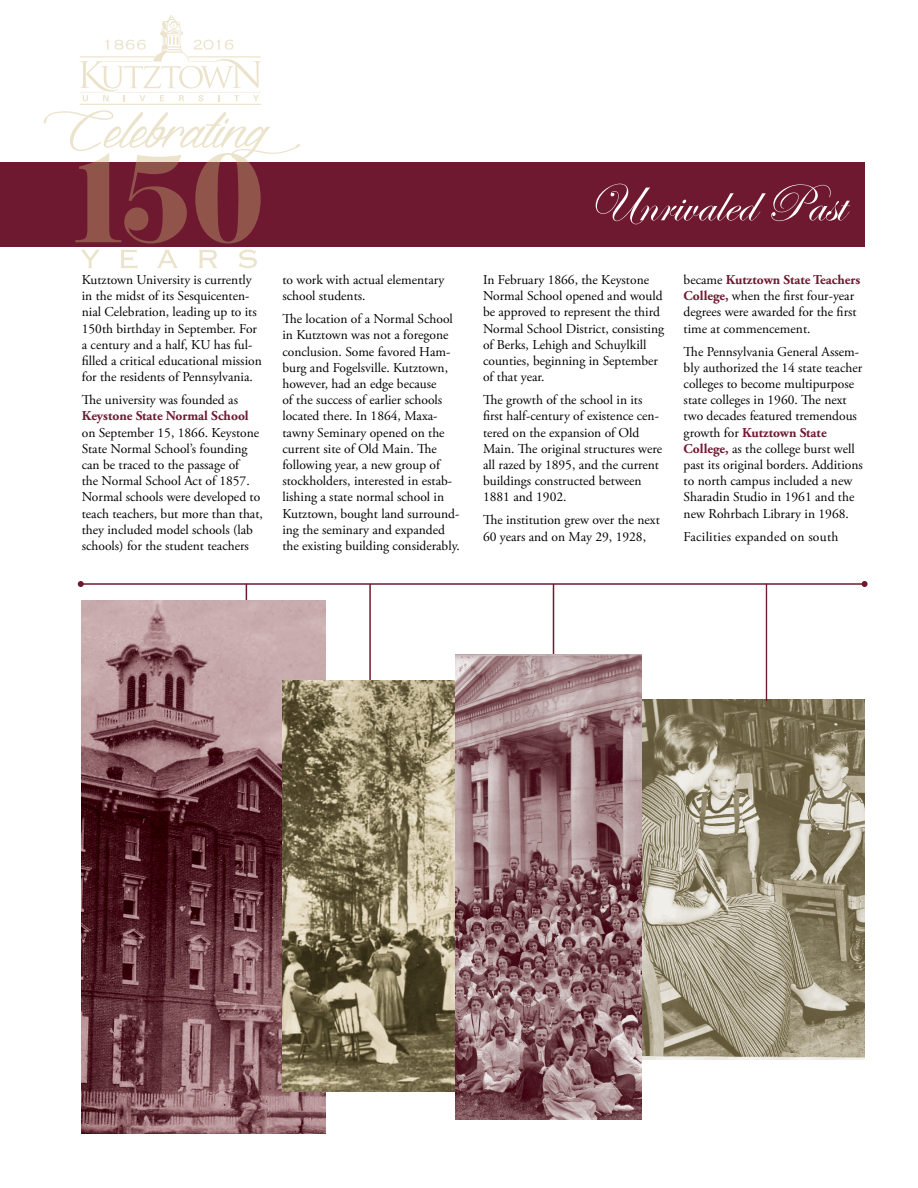
<style>
.page{position:relative;width:918px;height:1188px;background:#fff}
.page>*{position:absolute;margin:0;border:0;box-sizing:border-box;transform-origin:0 0}
.t1{font:54px "Edwardian Script ITC";color:#fff}
.t2{font:13.5px/16.2px "Adobe Garamond Pro";color:#000}
.t3{font:700 13.5px "Adobe Garamond Pro";color:#6f1931}
.t4{font:13.5px "Adobe Garamond Pro";letter-spacing:.02em;color:#000}
.s1{font-weight:700;color:#6f1931}
</style>
<div class="page">
<img style="left:642px;top:700px;width:223px;height:360px">
<svg style="left:246px;top:585px;width:1px;height:16px"></svg>
<hr style="left:369px;top:584px;width:2px;height:109px;background:#6f1931">
<hr style="left:766px;top:584px;width:1px;height:117px;background:#6f1931">
<hr style="left:553px;top:584px;width:1px;height:80px;background:#6f1931">
<hr style="left:81px;top:583px;width:784px;height:2px;background:#6f1931">
<svg style="left:78px;top:581px;width:6px;height:6px"></svg>
<svg style="left:862px;top:581px;width:6px;height:6px"></svg>
<img style="left:82px;top:601px;width:243px;height:533px">
<div style="left:0;top:162px;width:865px;height:85px;background:#6f1931"></div>
<svg style="left:44px;top:110px;width:256px;height:133px"></svg>
<hr style="left:80px;top:104px;width:181px;height:1px;background:#cbb677">
<svg style="left:81px;top:250px;width:19px;height:18px"></svg>
<svg style="left:120px;top:249px;width:17px;height:20px"></svg>
<svg style="left:157px;top:250px;width:21px;height:18px"></svg>
<svg style="left:199px;top:250px;width:19px;height:18px"></svg>
<svg style="left:239px;top:250px;width:18px;height:18px"></svg>
<svg style="left:80px;top:15px;width:181px;height:86px"></svg>
<img style="left:282px;top:681px;width:173px;height:410px">
<img style="left:455px;top:655px;width:187px;height:465px">
<p class="t2" style="left:82px;top:272px;width:182px">Kutztown University is currently in the midst of its Sesquicenten&shy;nial Celebration, leading up to its 150th birthday in September. For a century and a half, KU has ful&shy;filled a critical educational mission for the residents of Pennsylvania.</p>
<p class="t2" style="left:82px;top:392px;width:158px">The university was founded as</p>
<p class="t3" style="left:82px;top:408px;width:168px">Keystone State Normal School</p>
<p class="t2" style="left:82px;top:425px;width:183px">on September 15, 1866. Keystone<br>State Normal School’s founding can be traced to the passage of<br>the Normal School Act of 1857.<br>Normal schools were developed to teach teachers, but more than that, they included model schools (lab schools) for the student teachers</p>
<p class="t2" style="left:282px;top:272px;width:164px">to work with actual elementary school students.</p>
<p class="t2" style="left:282px;top:311px;width:179px">The location of a Normal School in Kutztown was not a foregone conclusion. Some favored Ham&shy;burg and Fogelsville. Kutztown, however, had an edge because<br>of the success of earlier schools located there. In 1864, Maxa&shy;tawny Seminary opened on the current site of Old Main. The following year, a new group of stockholders, interested in estab&shy;lishing a state normal school in<br>Kutztown, bought land surround&shy;ing the seminary and expanded the existing building considerably.</p>
<h1 class="t1" style="left:588px;top:174px;width:258px">Unrivaled Past</h1>
<p class="t2" style="left:483px;top:272px;width:183px">In February 1866, the Keystone<br>Normal School opened and would be approved to represent the third<br>Normal School District, consisting of Berks, Lehigh and Schuylkill counties, beginning in September of that year.</p>
<p class="t2" style="left:483px;top:392px;width:181px">The growth of the school in its first half-century of existence cen&shy;tered on the expansion of Old<br>Main. The original structures were all razed by 1895, and the current buildings constructed between<br>1881 and 1902.</p>
<p class="t2" style="left:483px;top:512px;width:178px">The institution grew over the next<br>60 years and on May 29, 1928,</p>
<p class="t2" style="left:684px;top:272px;width:178px">became <span class="s1">Kutztown State Teachers<br>College,</span> when the first four-year degrees were awarded for the first time at commencement.</p>
<p class="t2" style="left:684px;top:344px;width:181px">The Pennsylvania General Assem&shy;bly authorized the 14 state teacher colleges to become multipurpose state colleges in 1960. The next two decades featured tremendous growth for <span class="s1">Kutztown State<br>College,</span> as the college burst well past its original borders. Additions to north campus included a new<br>Sharadin Studio in 1961 and the new Rohrbach Library in 1968.</p>
<p class="t4" style="left:684px;top:528px;width:156px">Facilities expanded on south</p>
</div>
